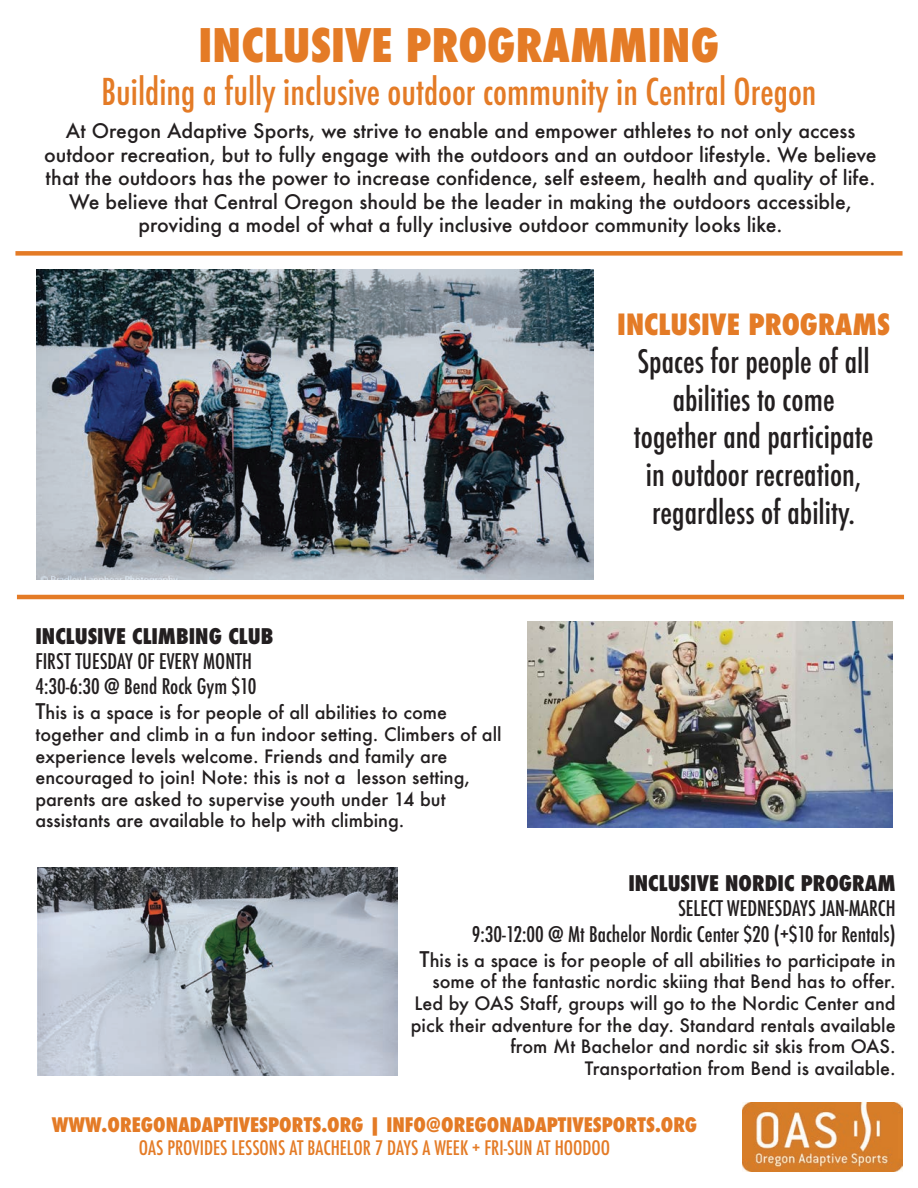
<style>
.page{position:relative;width:918px;height:1188px;background:#fff}
.page>*{position:absolute;margin:0;border:0;box-sizing:border-box;transform-origin:0 0}
.t1{font:800 condensed 45px "Futura";color:#e47b26}
.t2{font:500 condensed 36px "Futura";color:#e47b26}
.t3{font:500 condensed 31.5px/37.8px "Futura";color:#231f20;text-align:center}
.t4{font:800 condensed 28.5px "Futura";color:#e47b26}
.t5{font:500 condensed 21px/25.2px "Futura";color:#231f20}
.t6{font:800 condensed 21px "Futura";color:#231f20}
.t7{font:500 19.5px/23.4px "Futura";color:#231f20;text-align:center}
.t8{font:800 condensed 19.5px "Futura";color:#e47b26}
.t9{font:500 condensed 19.5px "Futura";color:#e47b26}
.t10{font:500 18px/21.6px "Futura";color:#231f20}
.s1{font-size:21px}
</style>
<div class="page">
<img style="left:742px;top:1102px;width:160px;height:70px">
<img style="left:37px;top:269px;width:557px;height:311px">
<hr style="left:17px;top:595px;width:887px;height:4px;background:#e47b26">
<div style="left:15px;top:251px;width:888px;height:5px;background:#e47b26"></div>
<img style="left:37px;top:868px;width:361px;height:208px">
<img style="left:527px;top:622px;width:366px;height:206px">
<h1 class="t1" style="left:199px;top:17px;width:522px">INCLUSIVE PROGRAMMING</h1>
<h2 class="t2" style="left:101px;top:70px;width:717px">Building a fully inclusive outdoor community in Central Oregon</h2>
<p class="t7" style="left:44px;top:119px;width:834px">At Oregon Adaptive Sports, we strive to enable and empower athletes to not only access outdoor recreation, but to fully engage with the outdoors and an outdoor lifestyle. We believe that the outdoors has the power to increase confidence, self esteem, health and quality of life.<br>We believe that Central Oregon should be the leader in making the outdoors accessible, providing a model of what a fully inclusive outdoor community looks like.</p>
<p class="t6" style="left:35px;top:623px;width:239px">INCLUSIVE CLIMBING CLUB</p>
<p class="t5" style="left:35px;top:648px;width:223px">FIRST TUESDAY OF EVERY MONTH<br>4:30-6:30 @ Bend Rock Gym $10</p>
<p class="t10" style="left:35px;top:702px;width:468px"><span class="s1">T</span>his is a space is for people of all abilities to come together and climb in a fun indoor setting. Climbers of all experience levels welcome. Friends and family are encouraged to join! Note: this is not a lesson setting, parents are asked to supervise youth under 14 but assistants are available to help with climbing.</p>
<h3 class="t4" style="left:617px;top:307px;width:274px">INCLUSIVE PROGRAMS</h3>
<h3 class="t3" style="left:634px;top:342px;width:241px">Spaces for people of all abilities to come together and participate in outdoor recreation, regardless of ability.</h3>
<p class="t6" style="left:628px;top:870px;width:269px">INCLUSIVE NORDIC PROGRAM</p>
<p class="t5" style="left:472px;top:896px;width:425px;text-align:right">SELECT WEDNESDAYS JAN-MARCH<br>9:30-12:00 @ Mt Bachelor Nordic Center $20 (+$10 for Rentals)</p>
<p class="t10" style="left:411px;top:949px;width:486px;text-align:right"><span class="s1">T</span>his is a space is for people of all abilities to participate in some of the fantastic nordic skiing that Bend has to offer.<br>Led by OAS Staff, groups will go to the Nordic Center and pick their adventure for the day. Standard rentals available from Mt Bachelor and nordic sit skis from OAS.<br>Transportation from Bend is available.</p>
<p class="t8" style="left:52px;top:1112px;width:647px">WWW.OREGONADAPTIVESPORTS.ORG | INFO@OREGONADAPTIVESPORTS.ORG</p>
<p class="t9" style="left:139px;top:1136px;width:473px">OAS PROVIDES LESSONS AT BACHELOR 7 DAYS A WEEK + FRI-SUN AT HOODOO</p>
</div>
